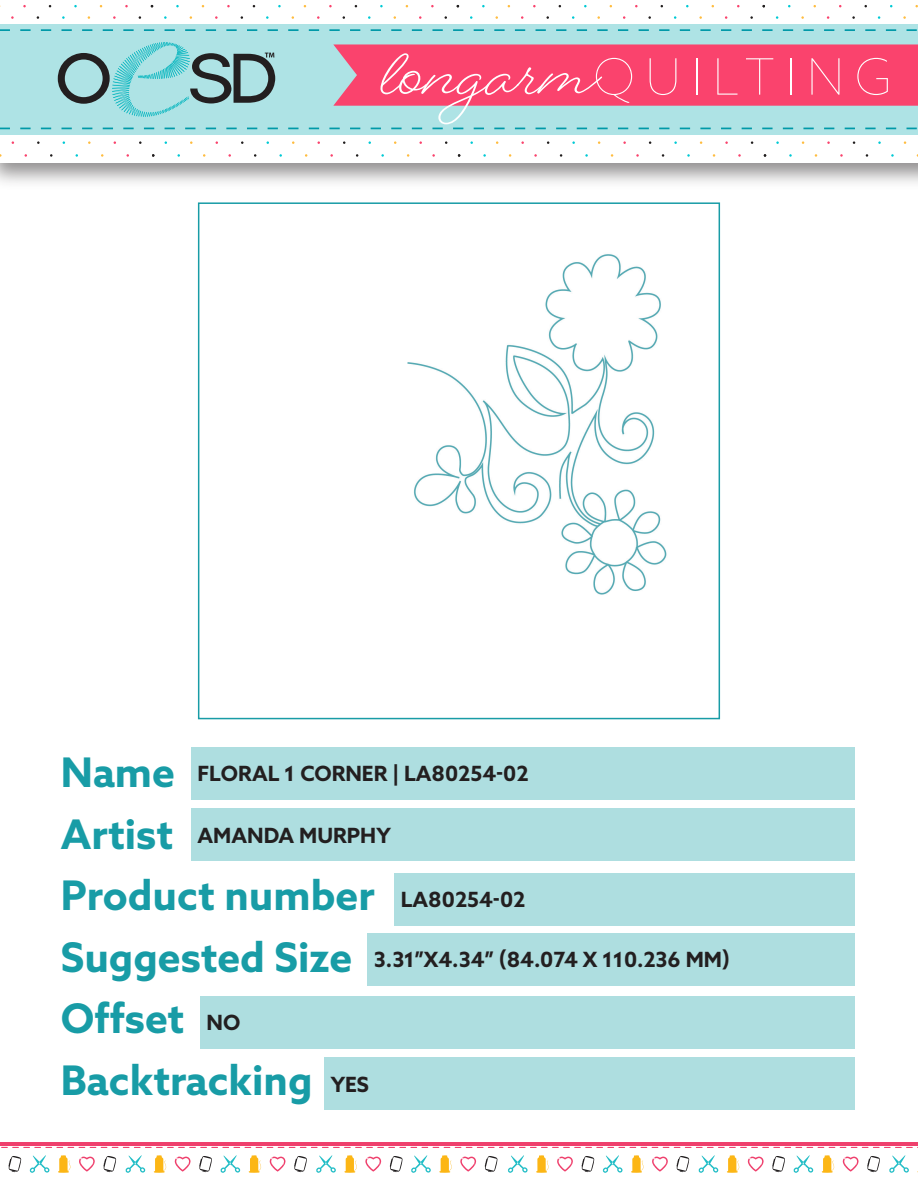
<style>
.page{position:relative;width:918px;height:1188px;background:#fff}
.page>*{position:absolute;margin:0;border:0;box-sizing:border-box;transform-origin:0 0}
.t1{font:100 50.25px "Azo Sans";letter-spacing:.2em;color:#fff}
.t2{font:700 40.8px/61.5px "Azo Sans";color:#189ca6}
.t3{font:700 21px "Azo Sans";color:#231f20}
</style>
<div class="page">
<img style="left:407px;top:254px;width:260px;height:341px">
<div style="left:198px;top:202px;width:522px;height:517px;border:2px solid #189ca6"></div>
<div style="left:0;top:24px;width:918px;height:110px;background:#aee3e5"></div>
<svg style="left:0;top:29px;width:917px;height:2px"></svg>
<svg style="left:0;top:128px;width:330px;height:2px"></svg>
<svg style="left:57px;top:42px;width:219px;height:75px"></svg>
<svg style="left:330px;top:44px;width:588px;height:86px"></svg>
<svg style="left:8px;top:1156px;width:13px;height:16px"></svg>
<svg style="left:58px;top:1155px;width:13px;height:18px"></svg>
<svg style="left:79px;top:1157px;width:16px;height:15px"></svg>
<svg style="left:30px;top:1155px;width:19px;height:18px"></svg>
<svg style="left:103px;top:1156px;width:13px;height:16px"></svg>
<svg style="left:154px;top:1155px;width:12px;height:18px"></svg>
<svg style="left:175px;top:1157px;width:16px;height:15px"></svg>
<svg style="left:126px;top:1155px;width:19px;height:18px"></svg>
<svg style="left:199px;top:1156px;width:13px;height:16px"></svg>
<svg style="left:248px;top:1155px;width:13px;height:18px"></svg>
<svg style="left:270px;top:1157px;width:16px;height:15px"></svg>
<svg style="left:221px;top:1155px;width:19px;height:18px"></svg>
<svg style="left:294px;top:1156px;width:13px;height:16px"></svg>
<svg style="left:344px;top:1155px;width:13px;height:18px"></svg>
<svg style="left:365px;top:1157px;width:16px;height:15px"></svg>
<svg style="left:316px;top:1155px;width:20px;height:18px"></svg>
<svg style="left:390px;top:1156px;width:13px;height:16px"></svg>
<svg style="left:439px;top:1155px;width:13px;height:18px"></svg>
<svg style="left:460px;top:1157px;width:16px;height:15px"></svg>
<svg style="left:411px;top:1155px;width:20px;height:18px"></svg>
<svg style="left:485px;top:1156px;width:13px;height:16px"></svg>
<hr style="left:0;top:1142px;width:502px;height:3px;background:#ef406d">
<svg style="left:1px;top:1147px;width:494px;height:1px"></svg>
<svg style="left:536px;top:1155px;width:13px;height:18px"></svg>
<svg style="left:557px;top:1157px;width:16px;height:15px"></svg>
<svg style="left:508px;top:1155px;width:20px;height:18px"></svg>
<svg style="left:581px;top:1156px;width:13px;height:16px"></svg>
<svg style="left:631px;top:1155px;width:13px;height:18px"></svg>
<svg style="left:652px;top:1157px;width:16px;height:15px"></svg>
<svg style="left:603px;top:1155px;width:20px;height:18px"></svg>
<svg style="left:676px;top:1156px;width:13px;height:16px"></svg>
<svg style="left:727px;top:1155px;width:12px;height:18px"></svg>
<svg style="left:748px;top:1157px;width:16px;height:15px"></svg>
<svg style="left:699px;top:1155px;width:19px;height:18px"></svg>
<svg style="left:772px;top:1156px;width:13px;height:16px"></svg>
<svg style="left:822px;top:1155px;width:12px;height:18px"></svg>
<svg style="left:843px;top:1157px;width:16px;height:15px"></svg>
<svg style="left:794px;top:1155px;width:19px;height:18px"></svg>
<svg style="left:867px;top:1156px;width:13px;height:16px"></svg>
<svg style="left:889px;top:1155px;width:20px;height:18px"></svg>
<hr style="left:500px;top:1142px;width:418px;height:3px;background:#ef406d">
<svg style="left:499px;top:1147px;width:419px;height:1px"></svg>
<div style="left:191px;top:747px;width:664px;height:53px;background:#aedee0"></div>
<div style="left:191px;top:808px;width:664px;height:53px;background:#aedee0"></div>
<div style="left:394px;top:873px;width:461px;height:52px;background:#aedee0"></div>
<div style="left:367px;top:933px;width:488px;height:52px;background:#aedee0"></div>
<div style="left:200px;top:996px;width:655px;height:52px;background:#aedee0"></div>
<div style="left:324px;top:1057px;width:531px;height:53px;background:#aedee0"></div>
<h1 class="t1" style="left:593px;top:45px;width:300px">QUILTING</h1>
<h2 class="t2" style="left:61px;top:741px;width:315px">Name<br>Artist<br>Product number<br>Suggested Size<br>Offset<br>Backtracking</h2>
<p class="t3" style="left:198px;top:760px;width:333px">FLORAL 1 CORNER | LA80254-02</p>
<p class="t3" style="left:198px;top:822px;width:195px">AMANDA MURPHY</p>
<p class="t3" style="left:401px;top:886px;width:126px">LA80254-02</p>
<p class="t3" style="left:374px;top:946px;width:358px">3.31”X4.34” (84.074 X 110.236 MM)</p>
<p class="t3" style="left:207px;top:1009px;width:35px">NO</p>
<p class="t3" style="left:331px;top:1070px;width:40px">YES</p>
</div>
